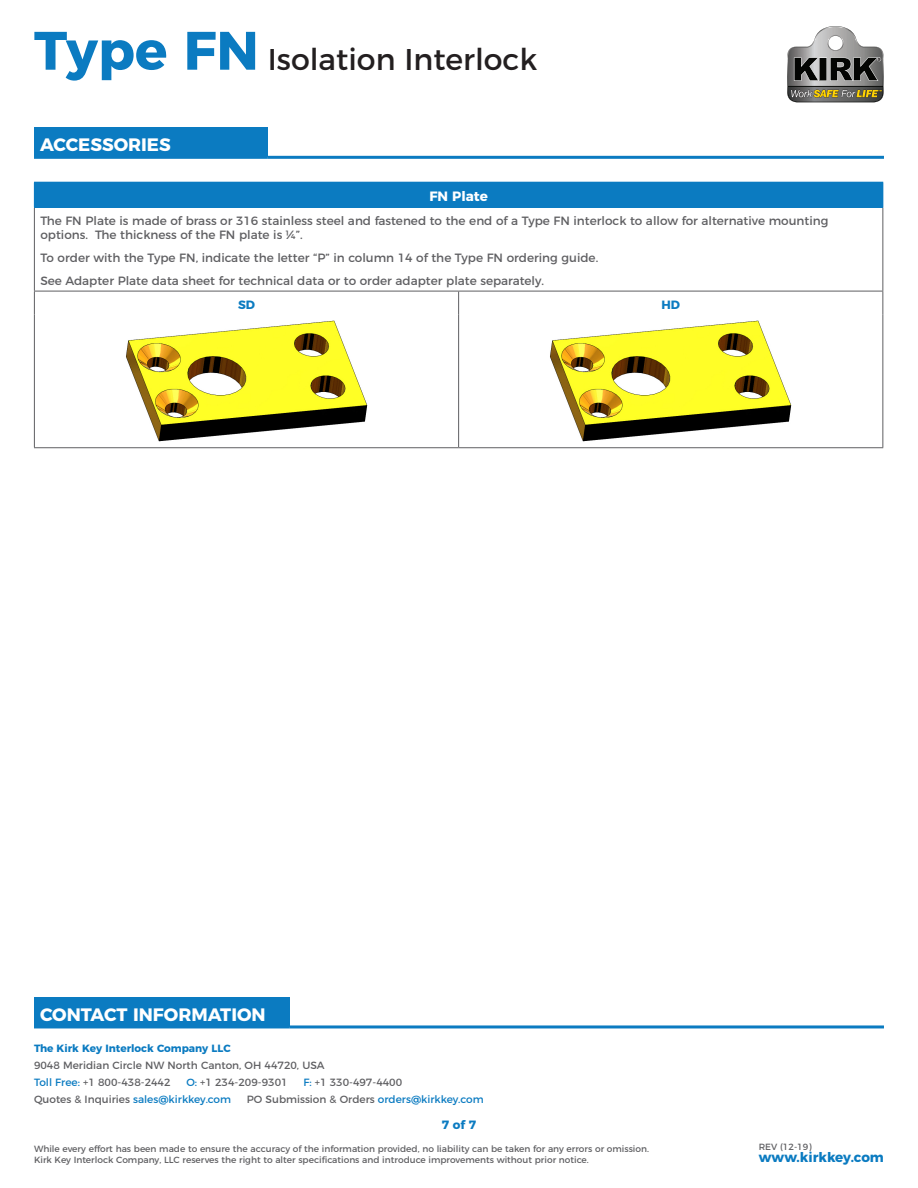
<style>
.page{position:relative;width:918px;height:1188px;background:#fff}
.page>*{position:absolute;margin:0;border:0;box-sizing:border-box;transform-origin:0 0}
.t1{font:30px "Montserrat";color:#231f20}
.Headers{font:700 18px "Montserrat";color:#fff}
.t2{font:700 13.5px "Montserrat";color:#0b7bc1}
.Order_Blue_Text_Bold{font:700 13.5px "Montserrat";color:#fff}
.Table_Grey_Text{font:12px/14.4px "Montserrat";color:#5f5f62}
.Order_Blue_Text_Bold-2{font:700 12px "Montserrat";color:#0b7bc1}
.t3{font:10.5px/16.8px "Montserrat";color:#5f5f62}
.t4{font:10.5px "Montserrat";color:#0b7bc1}
.t5{font:700 10.5px "Montserrat";color:#0b7bc1}
.t6{font:9px/10.8px "Montserrat";color:#5f5f62}
.s1{font-weight:700;font-size:54px;color:#0b7bc1}
.s2{color:#0b7bc1}
.s3{color:#5f5f62}
</style>
<div class="page">
<svg style="left:787px;top:26px;width:97px;height:77px"></svg>
<div style="left:34px;top:997px;width:255px;height:30px;background:#0b7bc1"></div>
<hr style="left:34px;top:1025px;width:255px;height:3px;background:#0b7bc1">
<hr style="left:289px;top:1025px;width:595px;height:3px;background:#0b7bc1">
<div style="left:34px;top:128px;width:234px;height:29px;background:#0b7bc1"></div>
<hr style="left:34px;top:156px;width:234px;height:3px;background:#0b7bc1">
<hr style="left:268px;top:156px;width:616px;height:3px;background:#0b7bc1">
<div style="left:34px;top:182px;width:849px;height:25px;background:#0b7bc1"></div>
<svg style="left:458px;top:292px;width:1px;height:23px"></svg>
<hr style="left:458px;top:315px;width:1px;height:132px;background:#5f5f62">
<svg style="left:34px;top:292px;width:1px;height:23px"></svg>
<svg style="left:882px;top:292px;width:1px;height:23px"></svg>
<hr style="left:34px;top:315px;width:1px;height:132px;background:#5f5f62">
<hr style="left:882px;top:315px;width:1px;height:132px;background:#5f5f62">
<hr style="left:34px;top:208px;width:1px;height:83px;background:#5f5f62">
<hr style="left:882px;top:208px;width:1px;height:83px;background:#5f5f62">
<hr style="left:34px;top:291px;width:425px;height:1px;background:#5f5f62">
<hr style="left:459px;top:291px;width:424px;height:1px;background:#5f5f62">
<hr style="left:34px;top:447px;width:425px;height:1px;background:#5f5f62">
<hr style="left:459px;top:447px;width:424px;height:1px;background:#5f5f62">
<hr style="left:34px;top:207px;width:425px;height:1px;background:#0b7bc1">
<hr style="left:459px;top:207px;width:424px;height:1px;background:#0b7bc1">
<img style="left:126px;top:321px;width:242px;height:121px">
<img style="left:550px;top:321px;width:242px;height:121px">
<h1 class="t1" style="left:34px;top:35px;width:505px"><span class="s1">Type FN</span> Isolation Interlock</h1>
<p class="Headers" style="left:40px;top:130px;width:132px">ACCESSORIES</p>
<p class="Order_Blue_Text_Bold" style="left:429px;top:185px;width:60px">FN Plate</p>
<p class="Table_Grey_Text" style="left:40px;top:212px;width:790px">The FN Plate is made of brass or 316 stainless steel and fastened to the end of a Type FN interlock to allow for alternative mounting options. The thickness of the FN plate is ¼”.</p>
<p class="Table_Grey_Text" style="left:40px;top:250px;width:559px">To order with the Type FN, indicate the letter “P” in column 14 of the Type FN ordering guide.</p>
<p class="Table_Grey_Text" style="left:40px;top:273px;width:505px">See Adapter Plate data sheet for technical data or to order adapter plate separately.</p>
<p class="Order_Blue_Text_Bold-2" style="left:238px;top:295px;width:18px">SD</p>
<p class="Order_Blue_Text_Bold-2" style="left:661px;top:295px;width:20px">HD</p>
<h2 class="Headers" style="left:40px;top:1000px;width:227px">CONTACT INFORMATION</h2>
<p class="t5" style="left:34px;top:1040px;width:198px">The Kirk Key Interlock Company LLC</p>
<p class="t3" style="left:34px;top:1056px;width:292px">9048 Meridian Circle NW North Canton, OH 44720, USA<br><span class="s2">Toll Free:</span> +1 800-438-2442</p>
<p class="t3" style="left:186px;top:1073px;width:103px"><span class="s2">O:</span> +1 234-209-9301</p>
<p class="t3" style="left:303px;top:1073px;width:100px"><span class="s2">F:</span> +1 330-497-4400</p>
<p class="t4" style="left:34px;top:1091px;width:199px"><span class="s3">Quotes &amp; Inquiries</span> sales@kirkkey.com</p>
<p class="t3" style="left:247px;top:1090px;width:238px">PO Submission &amp; Orders <span class="s2">orders@kirkkey.com</span></p>
<p class="Order_Blue_Text_Bold-2" style="left:442px;top:1115px;width:36px">7 of 7</p>
<p class="t6" style="left:759px;top:1140px;width:54px">REV (12-19)</p>
<p class="t6" style="left:34px;top:1143px;width:617px">While every effort has been made to ensure the accuracy of the information provided, no liability can be taken for any errors or omission.<br>Kirk Key Interlock Company, LLC reserves the right to alter specifications and introduce improvements without prior notice.</p>
<p class="t2" style="left:759px;top:1146px;width:127px">www.kirkkey.com</p>
</div>
